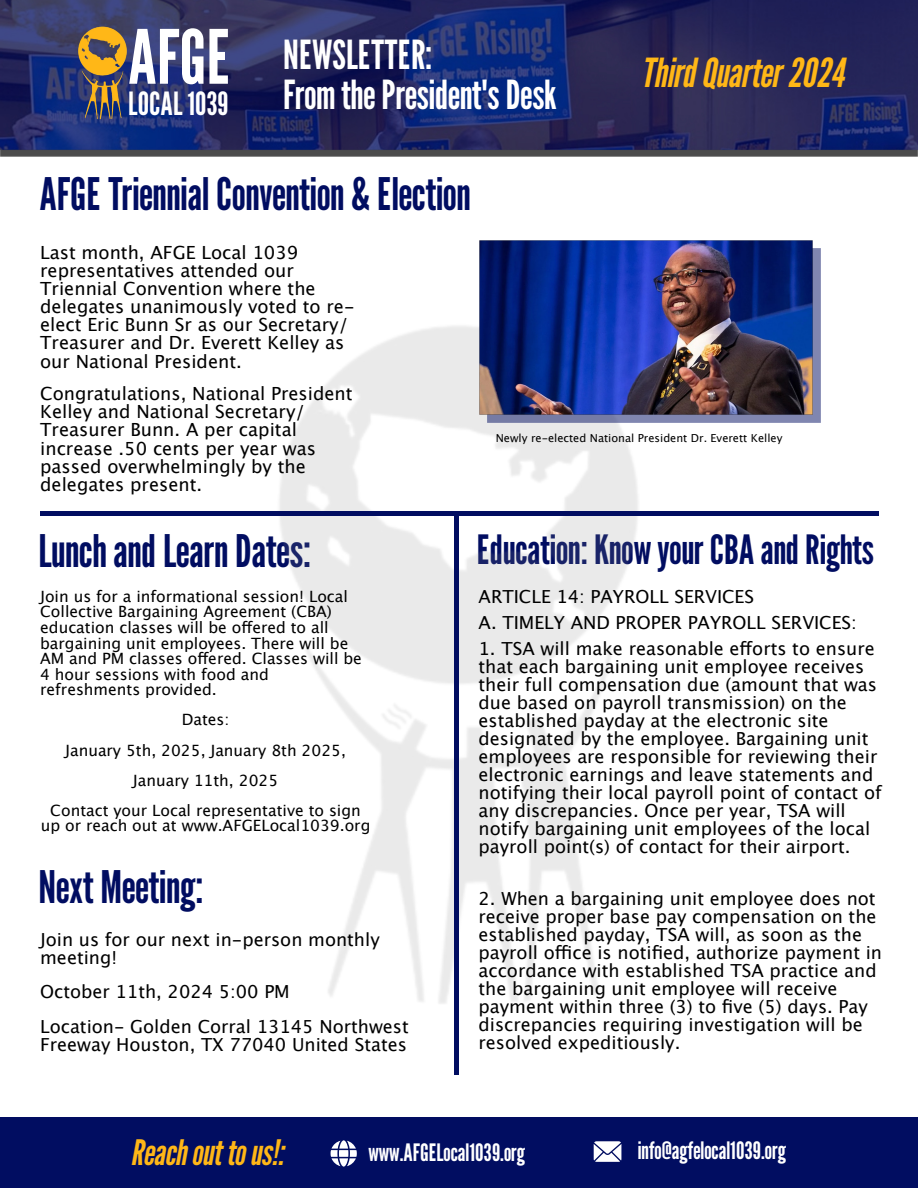
<style>
.page{position:relative;width:918px;height:1188px;background:#fff}
.page>*{position:absolute;margin:0;border:0;box-sizing:border-box;transform-origin:0 0}
.t1{font:74.7px "League Gothic";color:#fff}
.t2{font:44.85px "League Gothic";color:#010d61}
.t3{font:40.35px "League Gothic";color:#010d61}
.t4{font:40.05px/40px "League Gothic";color:#fff}
.t5{font:italic 40.05px "League Gothic";color:#ffb717}
.t6{font:italic 35.1px "League Gothic";color:#ffb717}
.t7{font:31.95px "League Gothic";color:#fff}
.t8{font:24px "League Gothic";color:#fff}
.t9{font:18.15px/18.1px "Lucida Grande";color:#000}
.t10{font:18px/18px "Lucida Grande";color:#000}
.t11{font:15.6px/15.6px "Lucida Grande";color:#000}
.t12{font:11.1px "Lucida Grande";color:#000}
</style>
<div class="page">
<img style="left:0;top:0;width:918px;height:156px">
<div style="left:0;top:1118px;width:918px;height:70px;background:#010d61"></div>
<svg style="left:594px;top:1141px;width:27px;height:21px"></svg>
<svg style="left:331px;top:1140px;width:26px;height:27px"></svg>
<img style="left:78px;top:27px;width:50px;height:92px">
<img style="left:279px;top:326px;width:362px;height:678px">
<div style="left:40px;top:511px;width:839px;height:5px;background:#010d61"></div>
<hr style="left:455px;top:511px;width:4px;height:563px;background:#010d61">
<img style="left:487px;top:249px;width:334px;height:173px">
<img style="left:479px;top:240px;width:334px;height:175px">
<h1 class="t1" style="left:128px;top:11px;width:104px">AFGE</h1>
<h3 class="t7" style="left:128px;top:84px;width:102px">LOCAL 1039</h3>
<h3 class="t4" style="left:283px;top:34px;width:275px">NEWSLETTER:<br>From the President's Desk</h3>
<h2 class="t2" style="left:39px;top:167px;width:433px">AFGE Triennial Convention &amp; Election</h2>
<h3 class="t5" style="left:641px;top:48px;width:214px">Third Quarter 2024</h3>
<p class="t9" style="left:40px;top:244px;width:316px">Last month, AFGE Local 1039 representatives attended our<br>Triennial Convention where the delegates unanimously voted to re&shy;elect Eric Bunn Sr as our Secretary/<br>Treasurer and Dr. Everett Kelley as our National President.</p>
<p class="t9" style="left:40px;top:386px;width:314px">Congratulations, National President<br>Kelley and National Secretary/<br>Treasurer Bunn. A per capital increase .50 cents per year was passed overwhelmingly by the delegates present.</p>
<h2 class="t2" style="left:38px;top:524px;width:274px">Lunch and Learn Dates:</h2>
<p class="t11" style="left:40px;top:590px;width:323px">Join us for a informational session! Local Collective Bargaining Agreement (CBA) education classes will be offered to all bargaining unit employees. There will be AM and PM classes offered. Classes will be 4 hour sessions with food and refreshments provided.</p>
<p class="t11" style="left:50px;top:706px;width:312px;line-height:30.2px;text-align:center">Dates:<br>January 5th, 2025, January 8th 2025,<br>January 11th, 2025<br>Contact your Local representative to sign</p>
<p class="t11" style="left:41px;top:819px;width:331px">up or reach out at www.AFGELocal1039.org</p>
<h2 class="t2" style="left:38px;top:860px;width:167px">Next Meeting:</h2>
<p class="t10" style="left:40px;top:931px;width:341px">Join us for our next in-person monthly meeting!</p>
<p class="t10" style="left:40px;top:976px;width:370px;line-height:34.8px">October 11th, 2024 5:00 PM<br>Location- Golden Corral 13145 Northwest</p>
<p class="t10" style="left:40px;top:1037px;width:368px">Freeway Houston, TX 77040 United States</p>
<p class="t12" style="left:496px;top:433px;width:288px">Newly re-elected National President Dr. Everett Kelley</p>
<h3 class="t3" style="left:477px;top:525px;width:398px">Education: Know your CBA and Rights</h3>
<p class="t10" style="left:479px;top:585px;width:380px;line-height:26px">ARTICLE 14: PAYROLL SERVICES<br>A. TIMELY AND PROPER PAYROLL SERVICES:</p>
<p class="t10" style="left:479px;top:641px;width:405px">1. TSA will make reasonable efforts to ensure that each bargaining unit employee receives their full compensation due (amount that was due based on payroll transmission) on the established payday at the electronic site designated by the employee. Bargaining unit employees are responsible for reviewing their electronic earnings and leave statements and notifying their local payroll point of contact of any discrepancies. Once per year, TSA will notify bargaining unit employees of the local payroll point(s) of contact for their airport.</p>
<p class="t10" style="left:479px;top:891px;width:405px">2. When a bargaining unit employee does not receive proper base pay compensation on the established payday, TSA will, as soon as the payroll office is notified, authorize payment in accordance with established TSA practice and the bargaining unit employee will receive payment within three (3) to five (5) days. Pay discrepancies requiring investigation will be resolved expeditiously.</p>
<h3 class="t6" style="left:131px;top:1131px;width:162px">Reach out to us!:</h3>
<h3 class="t8" style="left:368px;top:1138px;width:158px">www.AFGELocal1039.org</h3>
<h3 class="t8" style="left:638px;top:1136px;width:150px">info@agfelocal1039.org</h3>
</div>
